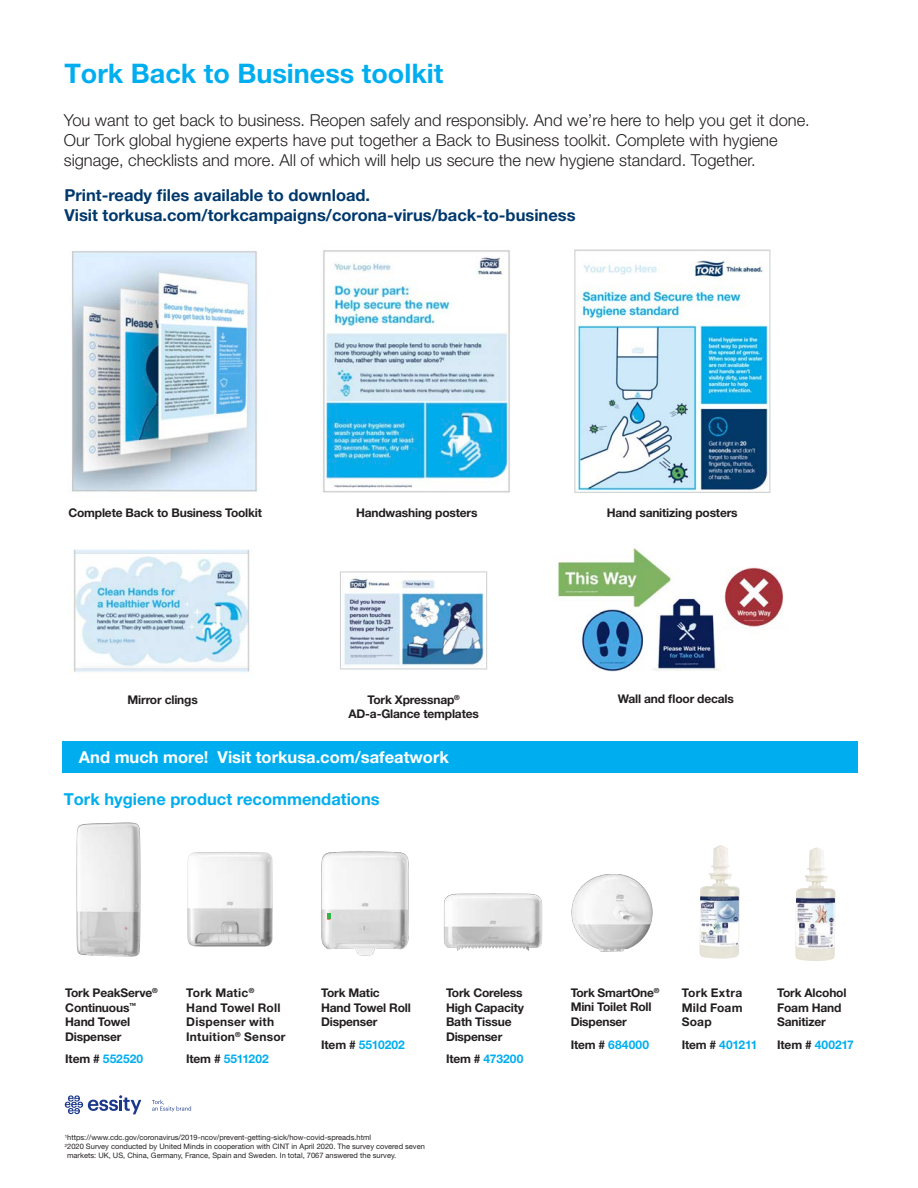
<style>
.page{position:relative;width:918px;height:1188px;background:#fff}
.page>*{position:absolute;margin:0;border:0;box-sizing:border-box;transform-origin:0 0}
.Body{font:700 27px "Helvetica Neue LT Pro";color:#00aeef}
.Body_9_5{font:300 16.5px/19.5px "Helvetica Neue LT Std";color:#231f20}
.Body_9_5-2{font:700 16.5px "Helvetica Neue LT Std";color:#00386c}
.Body_9_5-3{font:700 16.5px "Helvetica Neue LT Std";color:#fff}
.Body-2{font:700 16.5px "Helvetica Neue LT Pro";color:#00aeef}
.Body_9_5-4{font:700 12px/14.4px "Helvetica Neue LT Std";letter-spacing:-.015em;color:#231f20}
.Body_9_5-5{font:700 12px "Helvetica Neue LT Pro";color:#00aeef}
.Body_9_5-6{font:700 12px/14.4px "Helvetica Neue LT Std";letter-spacing:.02em;color:#231f20}
.Body_9_5-7{font:700 12px "Helvetica Neue LT Pro";letter-spacing:-.02em;color:#00aeef}
.t1{font:7.5px/9px "Helvetica Neue LT Pro";color:#231f20}
.s1{font-family:"Helvetica Neue LT Std";color:#231f20}
</style>
<div class="page">
<svg style="left:152px;top:1100px;width:39px;height:12px"></svg>
<svg style="left:65px;top:1095px;width:76px;height:19px"></svg>
<img style="left:76px;top:822px;width:65px;height:135px">
<img style="left:187px;top:852px;width:86px;height:95px">
<img style="left:321px;top:851px;width:88px;height:105px">
<svg style="left:324px;top:875px;width:7px;height:45px"></svg>
<img style="left:444px;top:893px;width:99px;height:58px">
<img style="left:700px;top:845px;width:40px;height:114px">
<img style="left:795px;top:847px;width:40px;height:114px">
<img style="left:72px;top:251px;width:186px;height:241px">
<img style="left:323px;top:250px;width:187px;height:243px">
<img style="left:577px;top:260px;width:191px;height:231px">
<div style="left:574px;top:249px;width:196px;height:244px;border:1px solid #d1d2d4"></div>
<img style="left:73px;top:549px;width:177px;height:124px">
<img style="left:344px;top:576px;width:140px;height:90px">
<div style="left:340px;top:571px;width:147px;height:99px;border:1px solid #d1d2d4"></div>
<img style="left:557px;top:548px;width:227px;height:124px">
<img style="left:572px;top:874px;width:80px;height:77px">
<div style="left:62px;top:741px;width:796px;height:31px;background:#00aeef"></div>
<p class="Body" style="left:64px;top:57px;width:380px">Tork Back to Business toolkit</p>
<p class="Body_9_5" style="left:64px;top:111px;width:748px">You want to get back to business. Reopen safely and responsibly. And we’re here to help you get it done.<br>Our Tork global hygiene experts have put together a Back to Business toolkit. Complete with hygiene signage, checklists and more. All of which will help us secure the new hygiene standard. Together.</p>
<p class="Body_9_5-2" style="left:64px;top:185px;width:307px">Print-ready files available to download.</p>
<p class="Body_9_5-2" style="left:64px;top:205px;width:513px">Visit torkusa.com/torkcampaigns/corona-virus/back-to-business</p>
<p class="Body_9_5-4" style="left:68px;top:505px;width:195px">Complete Back to Business Toolkit</p>
<p class="Body_9_5-4" style="left:356px;top:505px;width:123px">Handwashing posters</p>
<p class="Body_9_5-4" style="left:607px;top:505px;width:132px">Hand sanitizing posters</p>
<p class="Body_9_5-4" style="left:128px;top:692px;width:72px">Mirror clings</p>
<p class="Body_9_5-4" style="left:618px;top:691px;width:118px">Wall and floor decals</p>
<p class="Body_9_5-4" style="left:349px;top:692px;width:132px;text-align:center">Tork Xpressnap<sup>®<br></sup>AD-a-Glance templates</p>
<p class="Body_9_5-3" style="left:79px;top:747px;width:371px">And much more! Visit torkusa.com/safeatwork</p>
<p class="Body-2" style="left:64px;top:789px;width:317px">Tork hygiene product recommendations</p>
<p class="Body_9_5-4" style="left:65px;top:986px;width:94px">Tork PeakServe<sup>®<br></sup>Continuous<sup>™<br></sup>Hand Towel<br>Dispenser</p>
<p class="Body_9_5-5" style="left:65px;top:1052px;width:79px"><span class="s1">Item #</span> 552520</p>
<p class="Body_9_5-6" style="left:186px;top:986px;width:101px">Tork Matic<sup>®<br></sup>Hand Towel Roll<br>Dispenser with<br>Intuition<sup>®</sup> Sensor</p>
<p class="Body_9_5-7" style="left:186px;top:1052px;width:84px"><span class="s1">Item #</span> 5511202</p>
<p class="Body_9_5-4" style="left:321px;top:986px;width:91px">Tork Matic<br>Hand Towel Roll<br>Dispenser</p>
<p class="Body_9_5-5" style="left:321px;top:1037px;width:85px"><span class="s1">Item #</span> 5510202</p>
<p class="Body_9_5-4" style="left:446px;top:986px;width:80px">Tork Coreless<br>High Capacity<br>Bath Tissue<br>Dispenser</p>
<p class="Body_9_5-5" style="left:446px;top:1052px;width:79px"><span class="s1">Item #</span> 473200</p>
<p class="t1" style="left:65px;top:1133px;width:308px"><sup>1</sup>https://www.cdc.gov/coronavirus/2019-ncov/prevent-getting-sick/how-covid-spreads.html</p>
<p class="t1" style="left:67px;top:1142px;width:359px;text-indent:-2px"><sup>2</sup>2020 Survey conducted by United Minds in cooperation with CINT in April 2020. The survey covered seven markets: UK, US, China, Germany, France, Spain and Sweden. In total, 7067 answered the survey.</p>
<p class="Body_9_5-4" style="left:571px;top:985px;width:90px">Tork SmartOne<sup>®<br></sup>Mini Toilet Roll<br>Dispenser</p>
<p class="Body_9_5-5" style="left:571px;top:1037px;width:80px"><span class="s1">Item #</span> 684000</p>
<p class="Body_9_5-4" style="left:682px;top:986px;width:62px;text-align:justify">Tork Extra Mild Foam Soap</p>
<p class="Body_9_5-5" style="left:682px;top:1037px;width:77px"><span class="s1">Item #</span> 401211</p>
<p class="Body_9_5-4" style="left:777px;top:986px;width:71px">Tork Alcohol<br>Foam Hand<br>Sanitizer</p>
<p class="Body_9_5-5" style="left:777px;top:1037px;width:78px"><span class="s1">Item #</span> 400217</p>
</div>
